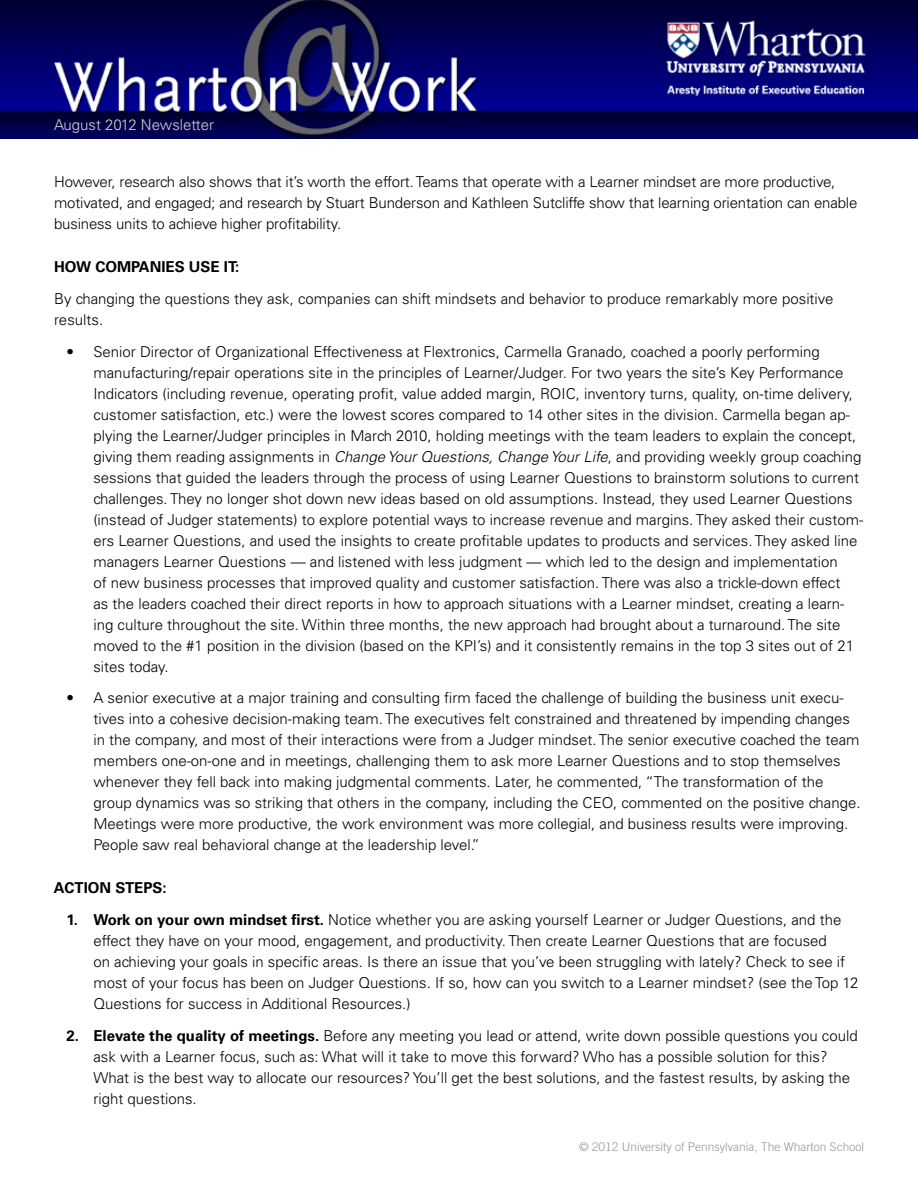
<style>
.page{position:relative;width:918px;height:1188px;background:#fff}
.page>*{position:absolute;margin:0;border:0;box-sizing:border-box;transform-origin:0 0}
.t1{font:300 15px/21px "Univers";color:#000}
.t2{font:700 15px "Univers";color:#000}
.t3{font:300 15px "Univers";color:#d1d3d4}
.t4{font:300 12px "Trade Gothic";color:#939598}
.s1{font-style:italic}
.s2{font-weight:700}
</style>
<div class="page">
<img style="left:0;top:0;width:918px;height:138px">
<p class="t3" style="left:54px;top:115px;width:162px">August 2012 Newsletter</p>
<p class="t1" style="left:54px;top:172px;width:805px">However, research also shows that it’s worth the effort. Teams that operate with a Learner mindset are more productive, motivated, and engaged; and research by Stuart Bunderson and Kathleen Sutcliffe show that learning orientation can enable business units to achieve higher profitability.</p>
<p class="t2" style="left:54px;top:258px;width:187px">How Companies Use It:</p>
<p class="t1" style="left:54px;top:288px;width:781px">By changing the questions they ask, companies can shift mindsets and behavior to produce remarkably more positive results.</p>
<p class="t1" style="left:93px;top:341px;width:771px;text-indent:-27px">• Senior D irector of Organizational Effectiveness at Flextronics, Carmella Granado, coached a poorly performing manufacturing/repair operations site in the principles of Learner/Judger. For two years the site’s Key Performance Indicators (including revenue, operating profit, value added margin, RO IC, inventory turns, quality, on-time delivery, customer satisfaction, etc.) were the lowest scores compared to 14 other sites in the division. Carmella began ap&shy;plying the Learner/Judger principles in March 2010, holding meetings with the team leaders to explain the concept, giving them reading assignments in <span class="s1">Change Your Questions, Change Your Life</span>, and providing weekly group coaching sessions that guided the leaders through the process of using Learner Questions to brainstorm solutions to current challenges. They no longer shot down new ideas based on old assumptions. Instead, they used Learner Questions (instead of Judger statements) to explore potential ways to increase revenue and margins. They asked their custom&shy;ers Learner Questions, and used the insights to create profitable updates to products and services. They asked line managers Learner Questions — and listened with less judgment — which led to the design and implementation<br>of new business processes that improved quality and customer satisfaction. There was also a trickle-down effect<br>as the leaders coached their direct reports in how to approach situations with a Learner mindset, creating a learn&shy;ing culture throughout the site. Within three months, the new approach had brought about a turnaround. The site moved to the #1 position in the division (based on the KPI’s) and it consistently remains in the top 3 sites out of 21 sites today.</p>
<p class="t1" style="left:93px;top:688px;width:769px;text-indent:-27px">• A senior executive at a major training and consulting firm faced the challenge of building the business unit execu&shy;tives into a cohesive decision-making team. The executives felt constrained and threatened by impending changes in the company, and most of their interactions were from a Judger mindset. The senior executive coached the team members one-on-one and in meetings, challenging them to ask more Learner Questions and to stop themselves whenever they fell back into making judgmental comments. Later, he commented, “The transformation of the group dynamics was so striking that others in the company, including the CEO, commented on the positive change.<br>Meetings were more productive, the work environment was more collegial, and business results were improving.<br>People saw real behavioral change at the leadership level.”</p>
<p class="t2" style="left:54px;top:879px;width:11px">Act</p>
<p class="t2" style="left:84px;top:879px;width:85px">ion Steps:</p>
<p class="t1" style="left:93px;top:909px;width:767px;text-indent:-27px"><span class="s2">1. Work on your own mindset first.</span> Notice whether you are asking yourself Learner or Judger Questions, and the effect they have on your mood, engagement, and productivity. Then create Learner Questions that are focused<br>on achieving your goals in specific areas. Is there an issue that you’ve been struggling with lately? Check to see if most of your focus has been on Judger Questions. If so, how can you switch to a Learner mindset? (see the Top 12<br>Questions for success in Additional Resources.)</p>
<p class="t1" style="left:93px;top:1025px;width:766px;text-indent:-27px"><span class="s2">2. Elevate the quality of meetings.</span> Before any meeting you lead or attend, write down possible questions you could ask with a Learner focus, such as: What will it take to move this forward? Who has a possible solution for this?<br>What is the best way to allocate our resources? You’ll get the best solutions, and the fastest results, by asking the right questions.</p>
<p class="t4" style="left:579px;top:1140px;width:286px">© 2012 University of Pennsylvania, The Wharton School</p>
</div>
